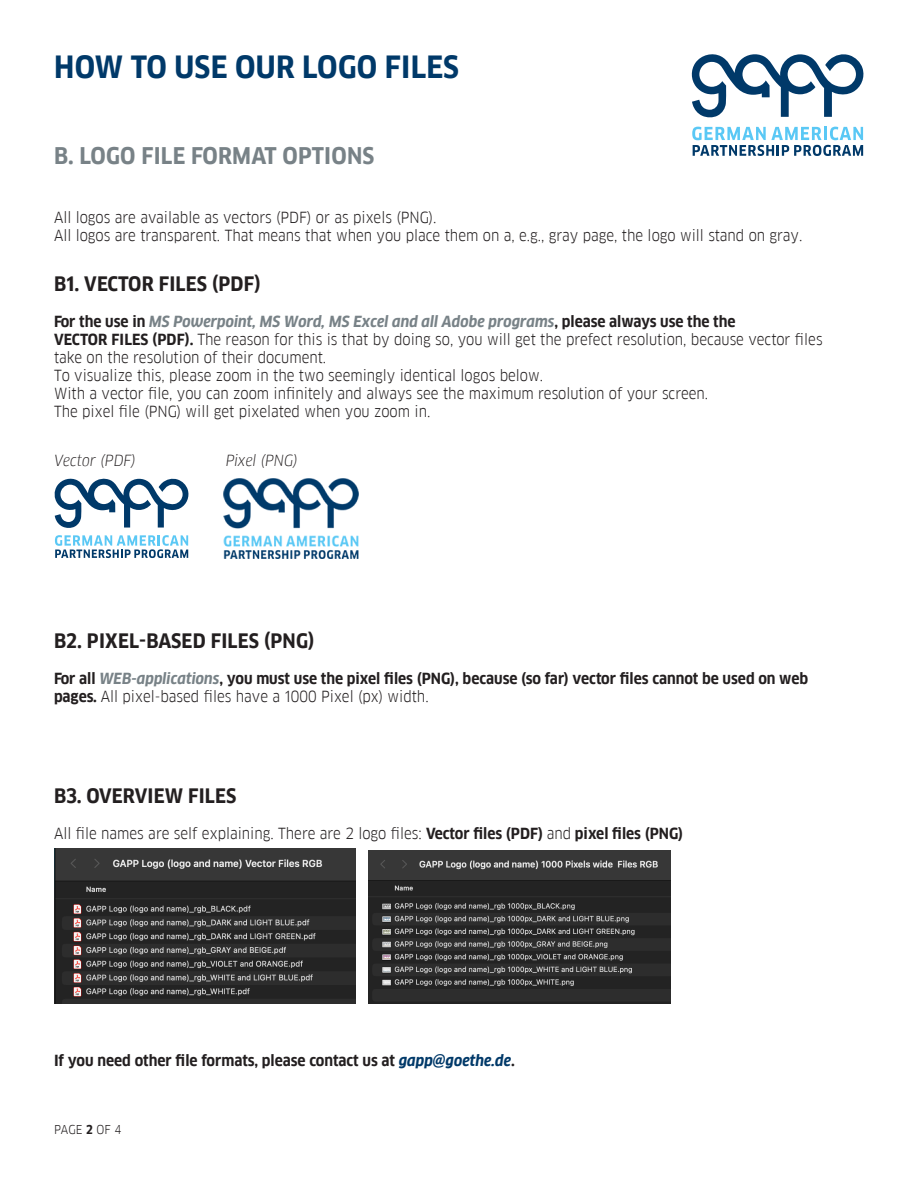
<style>
.page{position:relative;width:918px;height:1188px;background:#fff}
.page>*{position:absolute;margin:0;border:0;box-sizing:border-box;transform-origin:0 0}
.t1{font:700 30px "Goethe FF Clan";letter-spacing:.01em;color:#003969}
.t2{font:700 22.5px "Goethe FF Clan";letter-spacing:.01em;color:#788287}
.t3{font:700 19.5px "Goethe FF Clan";letter-spacing:.01em;color:#231f20}
.t4{font:15px/18px "Goethe FF Clan";color:#231f20}
.t5{font:700 15px/18px "Goethe FF Clan";color:#231f20}
.t6{font:italic 15px "Goethe FF Clan";color:#231f20}
.t7{font:12px "Goethe FF Clan";letter-spacing:.01em;color:#231f20}
.s1{font-weight:700}
.s2{font-weight:700;font-style:italic;color:#788287}
.s3{font-style:italic;color:#788287}
.s4{font-weight:400}
.s5{font-style:italic;color:#003969}
</style>
<div class="page">
<svg style="left:55px;top:535px;width:133px;height:23px"></svg>
<svg style="left:54px;top:479px;width:135px;height:49px"></svg>
<img style="left:224px;top:479px;width:134px;height:79px">
<img style="left:54px;top:849px;width:302px;height:154px">
<img style="left:368px;top:851px;width:302px;height:152px">
<svg style="left:692px;top:127px;width:171px;height:29px"></svg>
<svg style="left:691px;top:54px;width:173px;height:64px"></svg>
<p class="t1" style="left:54px;top:49px;width:406px">HOW TO USE OUR LOGO FILES</p>
<p class="t2" style="left:54px;top:143px;width:322px">B. LOGO FILE FORMAT OPTIONS</p>
<p class="t4" style="left:54px;top:208px;width:384px">All logos are available as vectors (PDF) or as pixels (PNG).</p>
<p class="t4" style="left:54px;top:226px;width:750px">All logos are transparent. That means that when you place them on a, e.g., gray page, the logo will stand on gray.</p>
<p class="t3" style="left:54px;top:272px;width:208px">B1. VECTOR FILES (PDF)</p>
<p class="t4" style="left:54px;top:312px;width:770px"><span class="s1">For the use in</span> <span class="s2">MS Powerpoint, MS Word, MS Excel and all Adobe programs</span><span class="s1">, please always use the the<br>VECTOR FILES (PDF).</span> The reason for this is that by doing so, you will get the prefect resolution, because vector files take on the resolution of their document.</p>
<p class="t4" style="left:54px;top:366px;width:491px">To visualize this, please zoom in the two seemingly identical logos below.</p>
<p class="t4" style="left:54px;top:384px;width:656px">With a vector file, you can zoom infinitely and always see the maximum resolution of your screen.</p>
<p class="t4" style="left:54px;top:402px;width:378px">The pixel file (PNG) will get pixelated when you zoom in.</p>
<p class="t6" style="left:54px;top:451px;width:83px">Vector (PDF)</p>
<p class="t6" style="left:226px;top:451px;width:73px">Pixel (PNG)</p>
<p class="t3" style="left:54px;top:629px;width:262px">B2. PIXEL-BASED FILES (PNG)</p>
<p class="t5" style="left:54px;top:669px;width:756px">For all <span class="s3">WEB-applications</span>, you must use the pixel files (PNG), because (so far) vector files cannot be used on web pages. <span class="s4">All pixel-based files have a 1000 Pixel (px) width.</span></p>
<p class="t3" style="left:54px;top:784px;width:184px">B3. OVERVIEW FILES</p>
<p class="t4" style="left:54px;top:824px;width:631px">All file names are self explaining. There are 2 logo files: <span class="s1">Vector files (PDF)</span> and <span class="s1">pixel files (PNG)</span></p>
<p class="t5" style="left:54px;top:1052px;width:463px">If you need other file formats, please contact us at <span class="s5">gapp@goethe.de</span>.</p>
<p class="t7" style="left:54px;top:1122px;width:69px">PAGE <span class="s1">2</span> OF 4</p>
</div>
